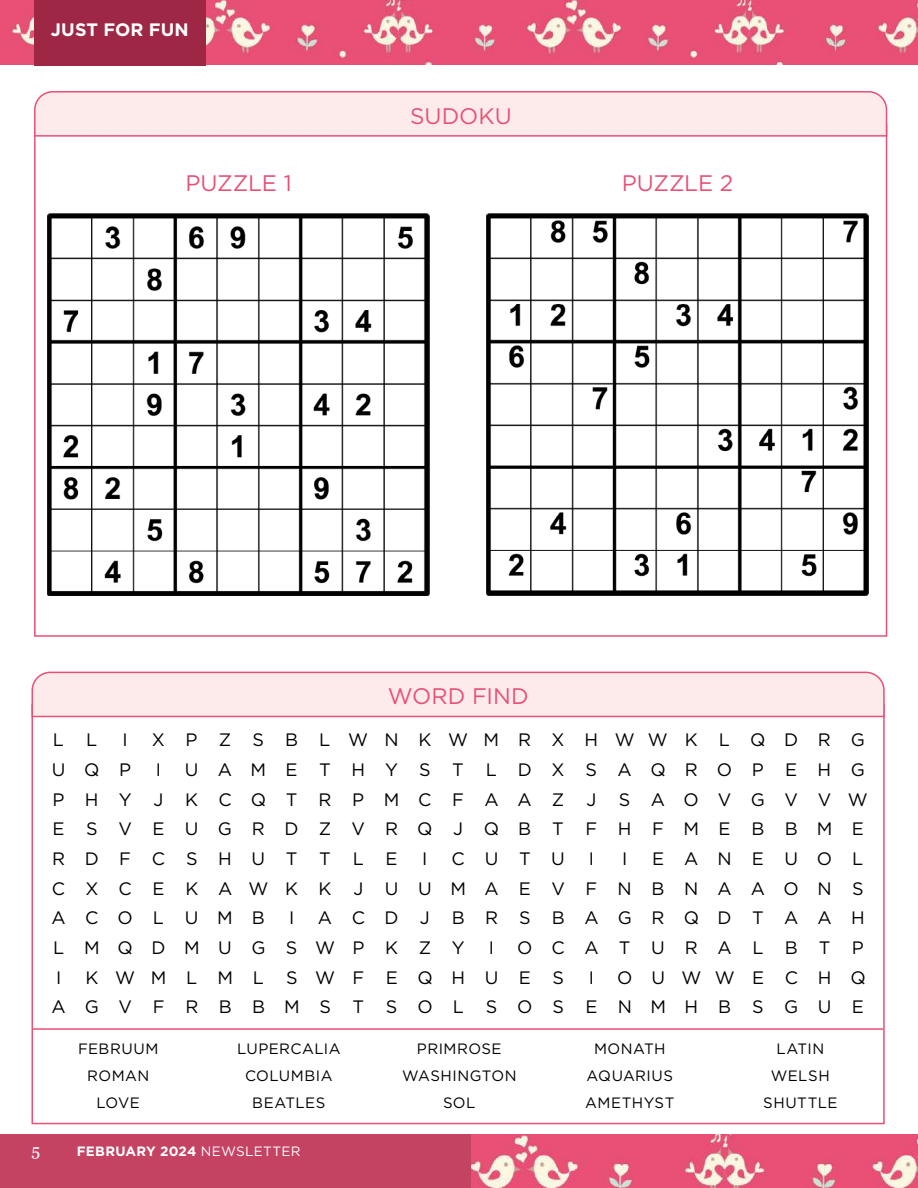
<style>
.page{position:relative;width:918px;height:1188px;background:#fff}
.page>*{position:absolute;margin:0;border:0;box-sizing:border-box;transform-origin:0 0}
.t1{font:22.5px "Gotham";color:#e85076}
.t2{font:18px/29.7px "Gotham";letter-spacing:1.11em;color:#000}
.t3{font:18px/29.7px "Gotham";letter-spacing:1.09em;color:#000}
.t4{font:18px/29.7px "Gotham";letter-spacing:1.13em;color:#000}
.t5{font:18px "Gotham";letter-spacing:1.14em;color:#000}
.t6{font:700 18px "Gotham";letter-spacing:.005em;color:#fff}
.t7{font:16.5px "Georgia";color:#fff}
.t8{font:15px/27px "Gotham";letter-spacing:.03em;color:#000;text-align:center}
.t9{font:700 13.5px "Gotham";letter-spacing:.02em;color:#fff}
.s1{font-weight:400}
</style>
<div class="page">
<img style="left:471px;top:1135px;width:447px;height:53px">
<div style="left:0;top:1135px;width:471px;height:53px;background:#c44363"></div>
<img style="left:0;top:0;width:918px;height:64px">
<div style="left:34px;top:0;width:172px;height:65px;background:#9f2746"></div>
<svg style="left:31px;top:671px;width:854px;height:47px;background:#fae1e2"></svg>
<svg style="left:34px;top:91px;width:854px;height:46px;background:#fae0e2"></svg>
<hr style="left:33px;top:1028px;width:850px;height:2px;background:#e85076">
<img style="left:47px;top:214px;width:383px;height:382px">
<img style="left:486px;top:214px;width:383px;height:382px">
<p class="t6" style="left:51px;top:18px;width:139px">JUST FOR FUN</p>
<p class="t1" style="left:410px;top:101px;width:103px">SUDOKU</p>
<p class="t1" style="left:186px;top:169px;width:108px">PUZZLE 1</p>
<p class="t1" style="left:622px;top:169px;width:113px">PUZZLE 2</p>
<p class="t1" style="left:388px;top:682px;width:142px">WORD FIND</p>
<p class="t2" style="left:53px;top:725px;width:46px">L L</p>
<p class="t2" style="left:122px;top:725px;width:7px">I</p>
<p class="t2" style="left:152px;top:725px;width:714px">XPZSBLWNKWMRXHWWKLQDRG</p>
<p class="t2" style="left:52px;top:754px;width:81px">UQP</p>
<p class="t2" style="left:156px;top:754px;width:7px">I</p>
<p class="t2" style="left:53px;top:754px;width:814px;text-indent:132px">UAMETHYSTLDXSAQROPEHG<br>PHYJKCQTRPMCFAAZJ</p>
<p class="t4" style="left:52px;top:784px;width:817px;text-indent:567px">SAOVGVVW<br>ESVEUGRDZVRQJQBTFHFMEBBME<br>RDFCSHUTTLE</p>
<p class="t2" style="left:51px;top:843px;width:814px;text-align:justify;text-indent:601px">EANEUOL CXCEKAWKKJUUMAEVFNBNAAONS ACOLUMB</p>
<p class="t2" style="left:422px;top:843px;width:7px">I</p>
<p class="t2" style="left:452px;top:843px;width:115px">CUTU</p>
<p class="t2" style="left:589px;top:843px;width:7px">I</p>
<p class="t2" style="left:622px;top:843px;width:7px">I</p>
<p class="t3" style="left:53px;top:903px;width:813px;text-indent:265px">ACDJ BRSBAGRQDTAAH<br>LMQDMUGSWPKZY</p>
<p class="t2" style="left:289px;top:903px;width:7px">I</p>
<p class="t2" style="left:489px;top:932px;width:7px">I</p>
<p class="t5" style="left:517px;top:936px;width:348px">OCATURALBTP</p>
<p class="t2" style="left:52px;top:962px;width:816px;text-align:right">OUWWECHQ<br>AGVFRBBMSTSOLSOSENMHBSGUE</p>
<p class="t2" style="left:56px;top:962px;width:7px">I</p>
<p class="t3" style="left:86px;top:962px;width:480px">KWMLML SWFEQHUES</p>
<p class="t2" style="left:589px;top:962px;width:7px">I</p>
<p class="t8" style="left:78px;top:1035px;width:82px">FEBRUUM<br>ROMAN<br>LOVE</p>
<p class="t8" style="left:237px;top:1035px;width:105px">LUPERCALIA<br>COLUMBIA<br>BEATLES</p>
<p class="t8" style="left:402px;top:1035px;width:116px">PRIMROSE<br>WASHINGTON<br>SOL</p>
<p class="t8" style="left:585px;top:1035px;width:91px">MONATH<br>AQUARIUS<br>AMETHYST</p>
<p class="t8" style="left:763px;top:1035px;width:76px">LATIN<br>WELSH<br>SHUTTLE</p>
<p class="t7" style="left:32px;top:1138px;width:10px">5</p>
<p class="t9" style="left:77px;top:1142px;width:225px">FEBRUARY 2024 <span class="s1">NEWSLETTER</span></p>
</div>
